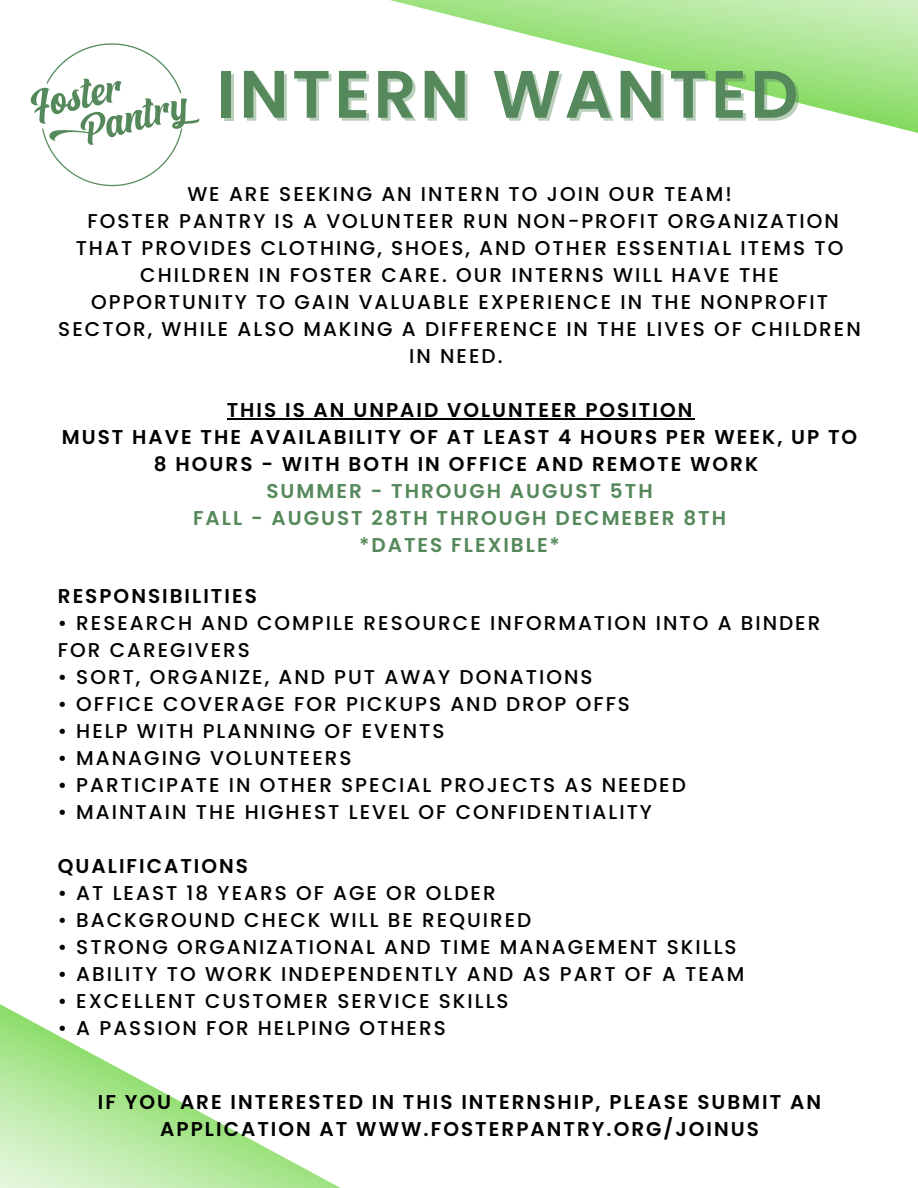
<style>
.page{position:relative;width:918px;height:1188px;background:#fff}
.page>*{position:absolute;margin:0;border:0;box-sizing:border-box;transform-origin:0 0}
.t1{font:600 67.05px "Poppins";letter-spacing:.055em;color:#55885b}
.t2{font:500 19.95px/27px "Poppins";letter-spacing:.1em;color:#000;text-align:center}
.t3{font:600 19.95px/27px "Poppins";letter-spacing:.1em;color:#000;text-align:center}
.t4{font:600 19.95px "Poppins";letter-spacing:.1em;color:#55885b}
</style>
<div class="page">
<svg style="left:0;top:1004px;width:341px;height:184px"></svg>
<svg style="left:390px;top:0;width:528px;height:133px"></svg>
<hr style="left:227px;top:418px;width:467px;height:1px;background:#000">
<img style="left:30px;top:43px;width:170px;height:144px">
<p class="t1" style="left:217px;top:47px;width:583px">INTERN WANTED</p>
<p class="t2" style="left:187px;top:181px;width:546px">WE ARE SEEKING AN INTERN TO JOIN OUR TEAM!</p>
<p class="t2" style="left:58px;top:208px;width:804px">FOSTER PANTRY IS A VOLUNTEER RUN NON-PROFIT ORGANIZATION THAT PROVIDES CLOTHING, SHOES, AND OTHER ESSENTIAL ITEMS TO CHILDREN IN FOSTER CARE. OUR INTERNS WILL HAVE THE<br>OPPORTUNITY TO GAIN VALUABLE EXPERIENCE IN THE NONPROFIT SECTOR, WHILE ALSO MAKING A DIFFERENCE IN THE LIVES OF CHILDREN IN NEED.</p>
<p class="t3" style="left:227px;top:397px;width:467px">THIS IS AN UNPAID VOLUNTEER POSITION</p>
<p class="t3" style="left:62px;top:424px;width:797px">MUST HAVE THE AVAILABILITY OF AT LEAST 4 HOURS PER WEEK, UP TO<br>8 HOURS - WITH BOTH IN OFFICE AND REMOTE WORK</p>
<p class="t4" style="left:266px;top:477px;width:388px">SUMMER - THROUGH AUGUST 5TH</p>
<p class="t4" style="left:193px;top:504px;width:535px">FALL - AUGUST 28TH THROUGH DECMEBER 8TH</p>
<p class="t4" style="left:359px;top:531px;width:202px">*DATES FLEXIBLE*</p>
<p class="t3" style="left:58px;top:582px;width:201px">RESPONSIBILITIES</p>
<p class="t2" style="left:58px;top:609px;width:764px;text-align:left">• RESEARCH AND COMPILE RESOURCE INFORMATION INTO A BINDER<br>FOR CAREGIVERS</p>
<p class="t2" style="left:58px;top:663px;width:536px">• SORT, ORGANIZE, AND PUT AWAY DONATIONS</p>
<p class="t2" style="left:58px;top:690px;width:574px">• OFFICE COVERAGE FOR PICKUPS AND DROP OFFS</p>
<p class="t2" style="left:58px;top:717px;width:388px">• HELP WITH PLANNING OF EVENTS</p>
<p class="t2" style="left:58px;top:744px;width:295px">• MANAGING VOLUNTEERS</p>
<p class="t2" style="left:58px;top:771px;width:630px">• PARTICIPATE IN OTHER SPECIAL PROJECTS AS NEEDED</p>
<p class="t2" style="left:58px;top:798px;width:596px">• MAINTAIN THE HIGHEST LEVEL OF CONFIDENTIALITY</p>
<p class="t3" style="left:58px;top:852px;width:192px">QUALIFICATIONS</p>
<p class="t2" style="left:58px;top:879px;width:439px">• AT LEAST 18 YEARS OF AGE OR OLDER</p>
<p class="t2" style="left:58px;top:906px;width:475px">• BACKGROUND CHECK WILL BE REQUIRED</p>
<p class="t2" style="left:58px;top:933px;width:680px">• STRONG ORGANIZATIONAL AND TIME MANAGEMENT SKILLS</p>
<p class="t2" style="left:58px;top:960px;width:688px">• ABILITY TO WORK INDEPENDENTLY AND AS PART OF A TEAM</p>
<p class="t2" style="left:58px;top:987px;width:452px">• EXCELLENT CUSTOMER SERVICE SKILLS</p>
<p class="t2" style="left:58px;top:1014px;width:389px">• A PASSION FOR HELPING OTHERS</p>
<p class="t3" style="left:98px;top:1088px;width:725px">IF YOU ARE INTERESTED IN THIS INTERNSHIP, PLEASE SUBMIT AN<br>APPLICATION AT WWW.FOSTERPANTRY.ORG/JOINUS</p>
</div>
